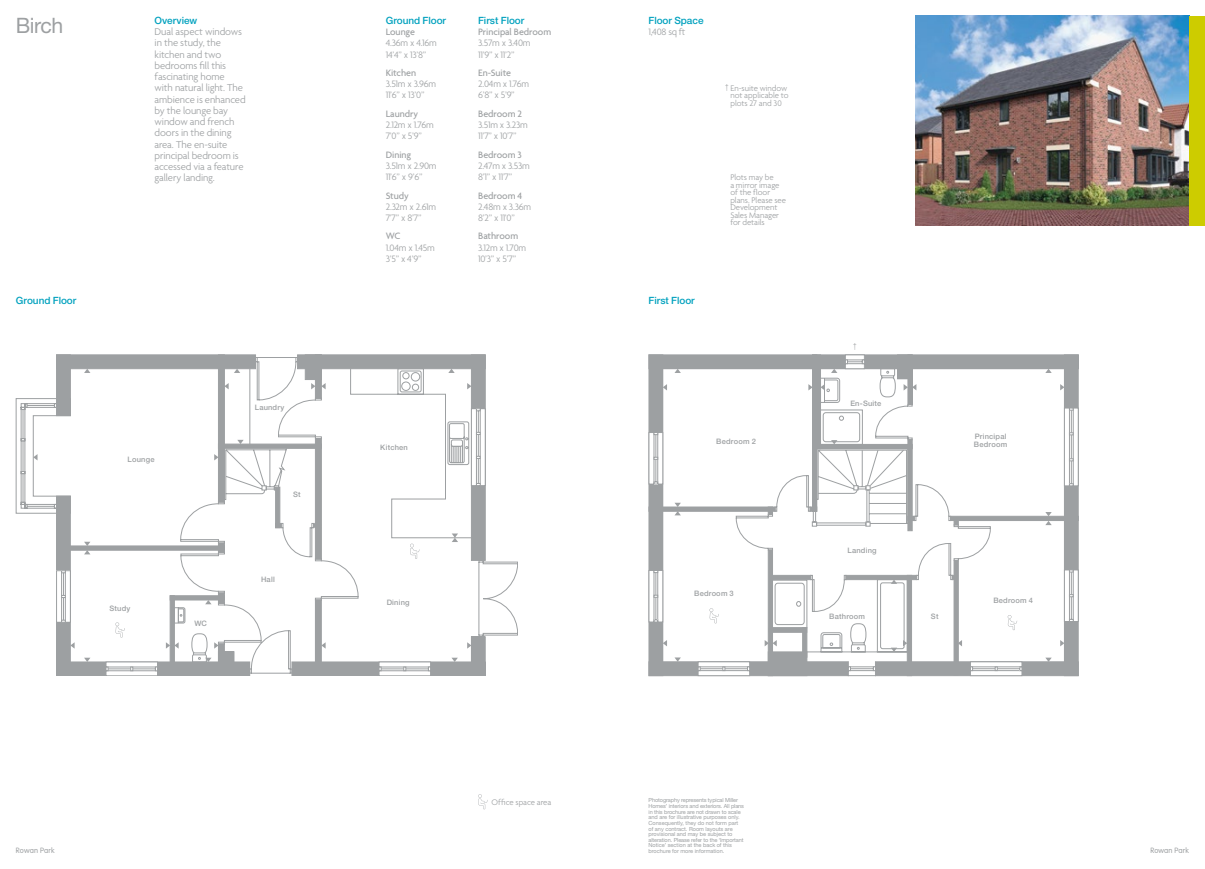
<style>
.page{position:relative;width:1205px;height:869px;background:#fff}
.page>*{position:absolute;margin:0;border:0;box-sizing:border-box;transform-origin:0 0}
.t1{font:21.25px "Helvetica Neue";letter-spacing:-.025em;color:#9da0a2}
.t2{font:300 10.62px/11.2px "Agenda";letter-spacing:-.01em;color:#9da0a2}
.t3{font:300 10px/11.2px "Agenda";letter-spacing:-.025em;color:#9da0a2}
.t4{font:500 10px "Agenda";letter-spacing:-.005em;color:#9da0a2}
.t5{font:500 10px "Helvetica Neue";letter-spacing:-.005em;color:#00a1be}
.t6{font:300 8.75px/7.5px "Agenda";letter-spacing:-.005em;color:#9da0a2}
.t7{font:500 7.5px/8px "Helvetica Neue";letter-spacing:.025em;color:#9da0a2}
.t8{font:300 7.5px "VAG Rounded";letter-spacing:.02em;color:#9da0a2}
.t9{font:5.62px/5.6px "Helvetica Neue";letter-spacing:-.005em;color:#9da0a2}
</style>
<div class="page">
<img style="left:915px;top:16px;width:274px;height:209px">
<svg style="left:478px;top:794px;width:10px;height:14px"></svg>
<div style="left:1189px;top:16px;width:16px;height:209px;background:#cdcc00"></div>
<div style="left:56px;top:661px;width:194px;height:14px;border:1px solid #9da0a2"></div>
<div style="left:292px;top:661px;width:193px;height:14px;border:1px solid #9da0a2"></div>
<div style="left:315px;top:599px;width:6px;height:76px;border:1px solid #9da0a2"></div>
<div style="left:218px;top:651px;width:16px;height:24px;border:1px solid #9da0a2"></div>
<svg style="left:379px;top:673px;width:52px;height:2px"></svg>
<svg style="left:106px;top:673px;width:52px;height:2px"></svg>
<svg style="left:16px;top:354px;width:502px;height:319px"></svg>
<svg style="left:33px;top:454px;width:5px;height:6px"></svg>
<svg style="left:84px;top:368px;width:6px;height:5px"></svg>
<svg style="left:70px;top:642px;width:5px;height:6px"></svg>
<svg style="left:84px;top:541px;width:6px;height:13px"></svg>
<svg style="left:84px;top:657px;width:6px;height:4px"></svg>
<svg style="left:321px;top:642px;width:5px;height:6px"></svg>
<svg style="left:467px;top:642px;width:4px;height:6px"></svg>
<svg style="left:451px;top:657px;width:7px;height:4px"></svg>
<svg style="left:321px;top:383px;width:5px;height:6px"></svg>
<svg style="left:467px;top:383px;width:4px;height:6px"></svg>
<svg style="left:448px;top:368px;width:7px;height:5px"></svg>
<svg style="left:452px;top:533px;width:6px;height:8px"></svg>
<svg style="left:214px;top:354px;width:101px;height:145px"></svg>
<svg style="left:166px;top:642px;width:13px;height:6px"></svg>
<svg style="left:214px;top:642px;width:4px;height:6px"></svg>
<svg style="left:205px;top:599px;width:6px;height:5px"></svg>
<svg style="left:205px;top:657px;width:6px;height:4px"></svg>
<div style="left:287px;top:488px;width:18px;height:9px;background:#fff"></div>
<svg style="left:410px;top:543px;width:9px;height:15px"></svg>
<svg style="left:115px;top:622px;width:10px;height:15px"></svg>
<div style="left:649px;top:355px;width:429px;height:13px;background:#9da0a2"></div>
<div style="left:649px;top:354px;width:429px;height:15px;border:1px solid #9da0a2"></div>
<div style="left:649px;top:355px;width:14px;height:320px;background:#9da0a2"></div>
<div style="left:812px;top:355px;width:8px;height:93px;background:#9da0a2"></div>
<div style="left:812px;top:354px;width:9px;height:94px;border:1px solid #9da0a2"></div>
<div style="left:897px;top:355px;width:15px;height:23px;background:#9da0a2"></div>
<div style="left:897px;top:354px;width:15px;height:25px;border:1px solid #9da0a2"></div>
<svg style="left:845px;top:354px;width:20px;height:14px"></svg>
<svg style="left:648px;top:368px;width:431px;height:309px"></svg>
<svg style="left:663px;top:639px;width:4px;height:7px"></svg>
<svg style="left:674px;top:657px;width:7px;height:4px"></svg>
<svg style="left:663px;top:384px;width:4px;height:6px"></svg>
<svg style="left:808px;top:384px;width:4px;height:6px"></svg>
<svg style="left:674px;top:368px;width:7px;height:5px"></svg>
<svg style="left:674px;top:502px;width:7px;height:13px"></svg>
<svg style="left:820px;top:384px;width:5px;height:6px"></svg>
<svg style="left:831px;top:368px;width:6px;height:5px"></svg>
<svg style="left:903px;top:384px;width:13px;height:6px"></svg>
<svg style="left:1060px;top:384px;width:4px;height:6px"></svg>
<svg style="left:1045px;top:368px;width:6px;height:5px"></svg>
<svg style="left:958px;top:639px;width:4px;height:7px"></svg>
<svg style="left:1060px;top:639px;width:4px;height:7px"></svg>
<svg style="left:1045px;top:512px;width:6px;height:13px"></svg>
<svg style="left:1045px;top:657px;width:6px;height:4px"></svg>
<svg style="left:764px;top:639px;width:13px;height:7px"></svg>
<svg style="left:810px;top:440px;width:104px;height:237px"></svg>
<svg style="left:1007px;top:614px;width:10px;height:15px"></svg>
<svg style="left:709px;top:608px;width:10px;height:15px"></svg>
<h1 class="t1" style="left:16px;top:12px;width:49px">Birch</h1>
<h3 class="t5" style="left:155px;top:14px;width:44px">Overview</h3>
<p class="t2" style="left:155px;top:26px;width:93px">Dual aspect windows in the study, the kitchen and two bedrooms fill this fascinating home with natural light. The ambience is enhanced by the lounge bay window and french doors in the dining area. The en-suite principal bedroom is accessed via a feature gallery landing.</p>
<h3 class="t5" style="left:386px;top:14px;width:62px">Ground Floor</h3>
<h3 class="t4" style="left:386px;top:26px;width:31px">Lounge</h3>
<h3 class="t3" style="left:386px;top:37px;width:52px">4.36m x 4.16m<br>14’4” x 13’8”</h3>
<h3 class="t4" style="left:386px;top:67px;width:32px">Kitchen</h3>
<h3 class="t3" style="left:386px;top:78px;width:52px">3.51m x 3.96m<br>11’6” x 13’0”</h3>
<h3 class="t4" style="left:386px;top:107px;width:34px">Laundry</h3>
<h3 class="t3" style="left:386px;top:119px;width:49px">2.12m x 1.76m<br>7’0” x 5’9”</h3>
<h3 class="t4" style="left:386px;top:148px;width:27px">Dining</h3>
<h3 class="t3" style="left:386px;top:160px;width:52px">3.51m x 2.90m<br>11’6” x 9’6”</h3>
<h3 class="t4" style="left:386px;top:189px;width:25px">Study</h3>
<h3 class="t3" style="left:386px;top:201px;width:52px">2.32m x 2.61m<br>7’7” x 8’7”</h3>
<h3 class="t4" style="left:386px;top:230px;width:16px">WC</h3>
<h3 class="t3" style="left:386px;top:241px;width:51px">1.04m x 1.45m<br>3’5” x 4’9”</h3>
<h3 class="t7" style="left:401px;top:120px;width:41px">Bedroom 4</h3>
<h3 class="t5" style="left:478px;top:14px;width:48px">First Floor</h3>
<h3 class="t4" style="left:478px;top:26px;width:75px">Principal Bedroom</h3>
<h3 class="t3" style="left:478px;top:37px;width:54px">3.57m x 3.40m<br>11’9” x 11’2”</h3>
<h3 class="t4" style="left:478px;top:67px;width:34px">En-Suite</h3>
<h3 class="t3" style="left:478px;top:78px;width:52px">2.04m x 1.76m<br>6’8” x 5’9”</h3>
<h3 class="t4" style="left:478px;top:107px;width:45px">Bedroom 2</h3>
<h3 class="t3" style="left:478px;top:119px;width:51px">3.51m x 3.23m<br>11’7” x 10’7”</h3>
<h3 class="t4" style="left:478px;top:148px;width:45px">Bedroom 3</h3>
<h3 class="t3" style="left:478px;top:160px;width:53px">2.47m x 3.53m<br>8’1” x 11’7”</h3>
<h3 class="t4" style="left:478px;top:189px;width:46px">Bedroom 4</h3>
<h3 class="t3" style="left:478px;top:201px;width:54px">2.48m x 3.36m<br>8’2” x 11’0”</h3>
<h3 class="t4" style="left:478px;top:230px;width:42px">Bathroom</h3>
<h3 class="t3" style="left:478px;top:241px;width:50px">3.12m x 1.70m<br>10’3” x 5’7”</h3>
<h3 class="t5" style="left:648px;top:14px;width:56px">Floor Space</h3>
<h3 class="t3" style="left:648px;top:26px;width:38px">1,408 sq ft</h3>
<h3 class="t5" style="left:16px;top:294px;width:62px">Ground Floor</h3>
<h3 class="t5" style="left:648px;top:294px;width:48px">First Floor</h3>
<h3 class="t6" style="left:730px;top:84px;width:60px;text-indent:-5px">† En-suite window not applicable to plots 27 and 30</h3>
<h3 class="t6" style="left:730px;top:173px;width:57px">Plots may be<br>a mirror image of the floor plans. Please see<br>Development<br>Sales Manager for details</h3>
<h3 class="t7" style="left:128px;top:454px;width:28px">Lounge</h3>
<h3 class="t7" style="left:255px;top:403px;width:31px">Laundry</h3>
<h3 class="t7" style="left:293px;top:489px;width:9px">St</h3>
<h3 class="t7" style="left:261px;top:574px;width:15px">Hall</h3>
<h3 class="t7" style="left:380px;top:442px;width:29px">Kitchen</h3>
<h3 class="t7" style="left:716px;top:436px;width:41px">Bedroom 2</h3>
<h3 class="t7" style="left:109px;top:603px;width:23px">Study</h3>
<h3 class="t7" style="left:194px;top:618px;width:14px">WC</h3>
<h3 class="t7" style="left:387px;top:597px;width:25px">Dining</h3>
<h3 class="t7" style="left:694px;top:588px;width:41px">Bedroom 3</h3>
<h3 class="t6" style="left:853px;top:341px;width:5px">†</h3>
<h3 class="t7" style="left:850px;top:398px;width:32px">En-Suite</h3>
<h3 class="t7" style="left:847px;top:545px;width:31px">Landing</h3>
<h3 class="t7" style="left:829px;top:611px;width:37px">Bathroom</h3>
<h3 class="t7" style="left:974px;top:432px;width:35px">Principal<br>Bedroom</h3>
<h3 class="t7" style="left:931px;top:611px;width:9px">St</h3>
<h3 class="t7" style="left:993px;top:595px;width:41px">Bedroom 4</h3>
<p class="t9" style="left:648px;top:797px;width:97px">Photography represents typical Miller Homes’ interiors and exteriors. All plans in this brochure are not drawn to scale and are for illustrative purposes only.<br>Consequently, they do not form part of any contract. Room layouts are provisional and may be subject to alteration. Please refer to the ‘Important Notice’ section at the back of this brochure for more information.</p>
<h3 class="t6" style="left:491px;top:798px;width:61px">Office space area</h3>
<h3 class="t8" style="left:16px;top:845px;width:40px">Rowan Park</h3>
<h3 class="t8" style="left:1150px;top:845px;width:40px">Rowan Park</h3>
</div>
